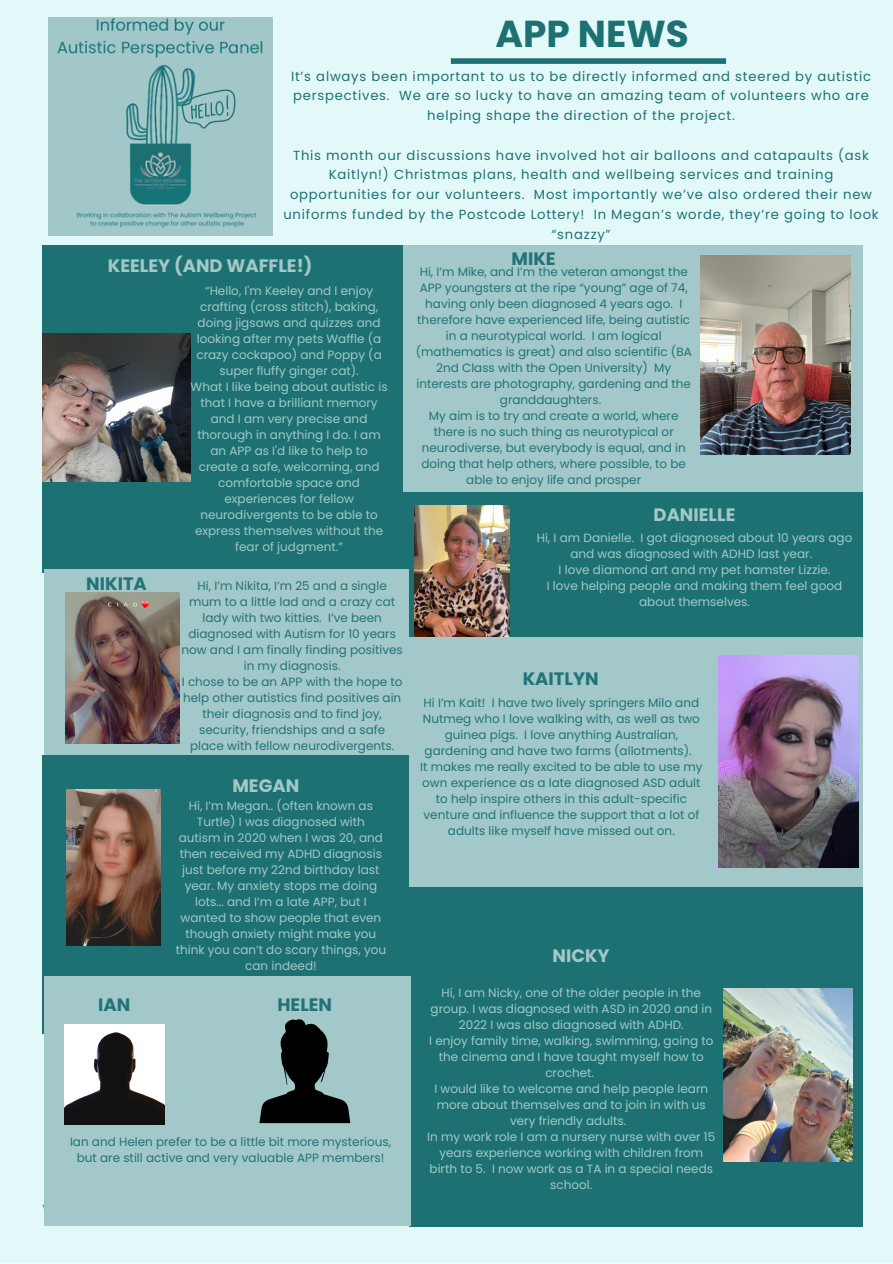
<style>
.page{position:relative;width:893px;height:1264px;background:#fff}
.page>*{position:absolute;margin:0;border:0;box-sizing:border-box;transform-origin:0 0}
.t1{font:700 37.5px "Poppins";color:#1d7172}
.t2{font:700 18px "Poppins";color:#a3c8c9}
.t3{font:700 18px "Poppins";color:#227378}
.t4{font:13.2px/19.8px "Poppins";letter-spacing:.06em;color:#1d7172;text-align:center}
.t5{font:12px/16px "Poppins";color:#a3c8c9;text-align:center}
.t6{font:12px/16px "Poppins";color:#227378;text-align:center}
</style>
<div class="page">
<div style="left:0;top:0;width:892px;height:1262px;background:#e3f9f9"></div>
<img style="left:49px;top:18px;width:223px;height:218px">
<div style="left:43px;top:245px;width:360px;height:327px;background:#1d7172"></div>
<div style="left:451px;top:58px;width:275px;height:6px;background:#1d7172"></div>
<img style="left:43px;top:333px;width:147px;height:148px">
<svg style="left:181px;top:89px;width:54px;height:40px;background:#85b4b6"></svg>
<div style="left:403px;top:245px;width:459px;height:248px;background:#a3c8c9"></div>
<img style="left:700px;top:256px;width:150px;height:199px">
<div style="left:403px;top:492px;width:459px;height:162px;background:#1d7172"></div>
<img style="left:414px;top:505px;width:95px;height:132px">
<div style="left:45px;top:569px;width:364px;height:191px;background:#a3c8c9"></div>
<img style="left:66px;top:593px;width:113px;height:150px">
<div style="left:409px;top:873px;width:453px;height:353px;background:#1d7172"></div>
<img style="left:723px;top:988px;width:129px;height:173px">
<div style="left:405px;top:637px;width:457px;height:250px;background:#a3c8c9"></div>
<img style="left:718px;top:655px;width:140px;height:212px">
<div style="left:43px;top:755px;width:366px;height:278px;background:#1d7172"></div>
<img style="left:66px;top:789px;width:95px;height:156px">
<div style="left:45px;top:976px;width:366px;height:249px;background:#a3c8c9"></div>
<img style="left:64px;top:1024px;width:100px;height:100px">
<svg style="left:259px;top:1019px;width:91px;height:104px"></svg>
<p class="t1" style="left:495px;top:8px;width:195px">APP NEWS</p>
<p class="t4" style="left:291px;top:66px;width:581px">It’s always been important to us to be directly informed and steered by autistic perspectives. We are so lucky to have an amazing team of volunteers who are helping shape the direction of the project.</p>
<p class="t4" style="left:283px;top:145px;width:596px">This month our discussions have involved hot air balloons and catapaults (ask Kaitlyn!) Christmas plans, health and wellbeing services and training opportunities for our volunteers. Most importantly we’ve also ordered their new uniforms funded by the Postcode Lottery! In Megan’s worde, they’re going to look “snazzy”</p>
<p class="t2" style="left:108px;top:253px;width:206px">KEELEY (AND WAFFLE!)</p>
<p class="t5" style="left:196px;top:283px;width:187px">“Hello, I'm Keeley and I enjoy crafting (cross stitch), baking, doing jigsaws and quizzes and looking after my pets Waffle (a crazy cockapoo) and Poppy (a super fluffy ginger cat).</p>
<p class="t5" style="left:191px;top:379px;width:198px">What I like being about autistic is that I have a brilliant memory and I am very precise and thorough in anything I do. I am an APP as I'd like to help to create a safe, welcoming, and comfortable space and experiences for fellow neurodivergents to be able to express themselves without the fear of judgment.”</p>
<p class="t3" style="left:511px;top:246px;width:46px">MIKE</p>
<p class="t6" style="left:416px;top:264px;width:277px">Hi, I’m Mike, and I’m the veteran amongst the APP youngsters at the ripe “young” age of 74, having only been diagnosed 4 years ago. I therefore have experienced life, being autistic in a neurotypical world. I am logical (mathematics is great) and also scientific (BA 2nd Class with the Open University) My interests are photography, gardening and the granddaughters.</p>
<p class="t6" style="left:421px;top:408px;width:266px">My aim is to try and create a world, where there is no such thing as neurotypical or neurodiverse, but everybody is equal, and in doing that help others, where possible, to be able to enjoy life and prosper</p>
<p class="t2" style="left:653px;top:502px;width:83px">DANIELLE</p>
<p class="t5" style="left:536px;top:530px;width:317px">Hi, I am Danielle. I got diagnosed about 10 years ago and was diagnosed with ADHD last year.</p>
<p class="t5" style="left:558px;top:562px;width:273px">I love diamond art and my pet hamster Lizzie.</p>
<p class="t5" style="left:546px;top:578px;width:297px">I love helping people and making them feel good about themselves.</p>
<p class="t3" style="left:86px;top:571px;width:62px">NIKITA</p>
<p class="t6" style="left:181px;top:578px;width:223px">Hi, I’m Nikita, I’m 25 and a single mum to a little lad and a crazy cat lady with two kitties. I’ve been diagnosed with Autism for 10 years now and I am finally finding positives in my diagnosis.</p>
<p class="t6" style="left:182px;top:674px;width:222px">I chose to be an APP with the hope to help other autistics find positives ain their diagnosis and to find joy, security, friendships and a safe place with fellow neurodivergents.</p>
<p class="t3" style="left:522px;top:666px;width:77px">KAITLYN</p>
<p class="t6" style="left:423px;top:694px;width:278px">Hi I’m Kait! I have two lively springers Milo and Nutmeg who I love walking with, as well as two guinea pigs. I love anything Australian, gardening and have two farms (allotments).</p>
<p class="t6" style="left:420px;top:758px;width:284px">It makes me really excited to be able to use my own experience as a late diagnosed ASD adult to help inspire others in this adult-specific venture and influence the support that a lot of adults like myself have missed out on.</p>
<p class="t2" style="left:232px;top:773px;width:68px">MEGAN</p>
<p class="t5" style="left:176px;top:797px;width:212px">Hi, I’m Megan.. (often known as<br>Turtle) I was diagnosed with autism in 2020 when I was 20, and then received my ADHD diagnosis just before my 22nd birthday last year. My anxiety stops me doing lots... and I’m a late APP, but I wanted to show people that even though anxiety might make you think you can’t do scary things, you can indeed!</p>
<p class="t2" style="left:552px;top:943px;width:59px">NICKY</p>
<p class="t3" style="left:98px;top:992px;width:34px">IAN</p>
<p class="t3" style="left:277px;top:992px;width:56px">HELEN</p>
<p class="t6" style="left:70px;top:1133px;width:322px">Ian and Helen prefer to be a little bit more mysterious, but are still active and very valuable APP members!</p>
<p class="t5" style="left:430px;top:984px;width:283px">Hi, I am Nicky, one of the older people in the group. I was diagnosed with ASD in 2020 and in<br>2022 I was also diagnosed with ADHD.</p>
<p class="t5" style="left:429px;top:1032px;width:285px">I enjoy family time, walking, swimming, going to the cinema and I have taught myself how to crochet.</p>
<p class="t5" style="left:434px;top:1080px;width:275px">I would like to welcome and help people learn more about themselves and to join in with us very friendly adults.</p>
<p class="t5" style="left:427px;top:1128px;width:289px">In my work role I am a nursery nurse with over 15 years experience working with children from birth to 5. I now work as a TA in a special needs school.</p>
</div>
